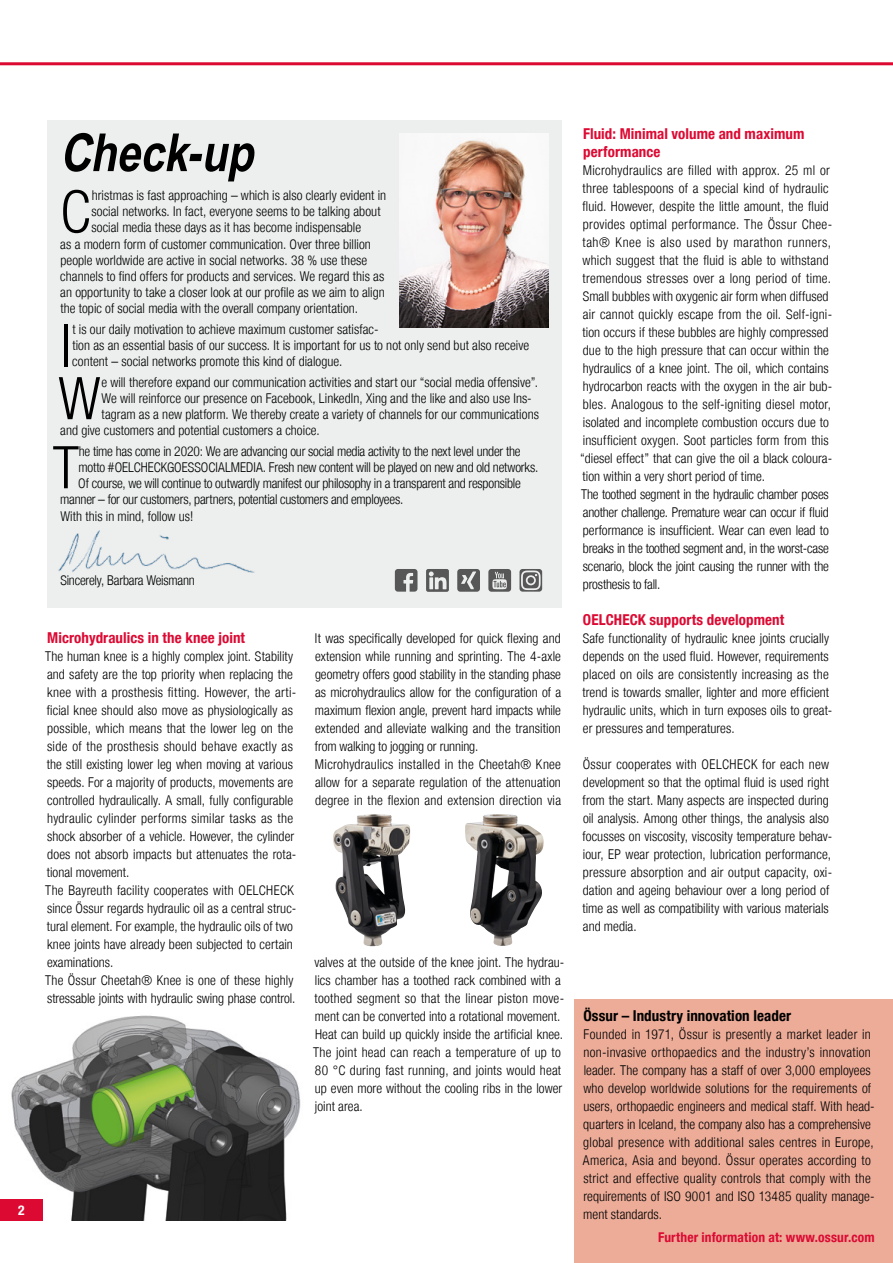
<style>
.page{position:relative;width:893px;height:1263px;background:#fff}
.page>*{position:absolute;margin:0;border:0;box-sizing:border-box;transform-origin:0 0}
.t1{font:300 condensed 58.95px "Helvetica Neue LT";color:#000}
.t2{font:italic 700 52.5px "Arial Narrow";color:#000}
.t3{font:700 condensed 15px/18px "Helvetica Neue LT";letter-spacing:.005em;color:#dc0a33}
.t4{font:700 condensed 15px "Helvetica Neue LT";letter-spacing:.005em;color:#000}
.t5{font:300 condensed 13.5px/18px "Helvetica Neue LT";letter-spacing:.005em;color:#000}
.t6{font:300 condensed 13.5px "Helvetica Neue LT";letter-spacing:-.015em;color:#000}
.t7{font:700 condensed 13.5px "Helvetica Neue LT";letter-spacing:.01em;color:#dc0a33}
.t8{font:700 condensed 13.5px "Helvetica Neue LT";color:#fff}
</style>
<div class="page">
<img style="left:11px;top:1015px;width:290px;height:205px">
<hr style="left:0;top:62px;width:893px;height:3px;background:#dc0a33">
<div style="left:47px;top:120px;width:514px;height:488px;background:#edeeee"></div>
<img style="left:400px;top:133px;width:149px;height:194px">
<img style="left:58px;top:530px;width:197px;height:43px">
<div style="left:574px;top:999px;width:319px;height:264px;background:#ecac98"></div>
<img style="left:333px;top:814px;width:77px;height:132px">
<img style="left:465px;top:814px;width:79px;height:132px">
<div style="left:0;top:1199px;width:43px;height:21px;background:#dc0a33"></div>
<svg style="left:395px;top:569px;width:22px;height:23px"></svg>
<svg style="left:426px;top:569px;width:23px;height:23px"></svg>
<svg style="left:457px;top:569px;width:23px;height:23px"></svg>
<svg style="left:488px;top:569px;width:23px;height:23px"></svg>
<svg style="left:519px;top:569px;width:23px;height:23px"></svg>
<p class="t8" style="left:18px;top:1202px;width:8px">2</p>
<h2 class="t2" style="left:60px;top:113px;width:208px">Check-up</h2>
<h1 class="t1" style="left:60px;top:178px;width:32px">C</h1>
<p class="t5" style="left:92px;top:186px;width:296px">hristmas is fast approaching – which is also clearly evident in</p>
<p class="t5" style="left:92px;top:202px;width:291px">social networks. In fact, everyone seems to be talking about</p>
<p class="t5" style="left:92px;top:219px;width:271px">social media these days as it has become indispensable</p>
<p class="t5" style="left:60px;top:235px;width:312px">as a modern form of customer communication. Over three billion</p>
<p class="t5" style="left:60px;top:251px;width:308px">people worldwide are active in social networks. 38 % use these</p>
<p class="t5" style="left:60px;top:267px;width:326px">channels to find offers for products and services. We regard this as</p>
<p class="t5" style="left:60px;top:283px;width:326px">an opportunity to take a closer look at our profile as we aim to align</p>
<p class="t5" style="left:60px;top:300px;width:299px">the topic of social media with the overall company orientation.</p>
<h1 class="t1" style="left:61px;top:312px;width:12px">I</h1>
<p class="t5" style="left:72px;top:321px;width:458px;line-height:16.2px">t is our daily motivation to achieve maximum customer satisfac-<br>tion as an essential basis of our success. It is important for us to not only send but also receive content – social networks promote this kind of dialogue.</p>
<h1 class="t1" style="left:58px;top:365px;width:44px">W</h1>
<p class="t5" style="left:101px;top:373px;width:438px">e will therefore expand our communication activities and start our “social media offensive”.</p>
<p class="t5" style="left:102px;top:389px;width:432px">We will reinforce our presence on Facebook, LinkedIn, Xing and the like and also use Ins-</p>
<p class="t5" style="left:102px;top:405px;width:439px">tagram as a new platform. We thereby create a variety of channels for our communications</p>
<p class="t5" style="left:60px;top:421px;width:261px">and give customers and potential customers a choice.</p>
<h1 class="t1" style="left:53px;top:434px;width:28px">T</h1>
<p class="t6" style="left:79px;top:443px;width:443px">he time has come in 2020: We are advancing our social media activity to the next level under the</p>
<p class="t6" style="left:79px;top:459px;width:461px">motto #OELCHECKGOESSOCIALMEDIA. Fresh new content will be played on new and old networks.</p>
<p class="t6" style="left:78px;top:476px;width:444px">Of course, we will continue to outwardly manifest our philosophy in a transparent and responsible</p>
<p class="t6" style="left:60px;top:492px;width:344px">manner – for our customers, partners, potential customers and employees.</p>
<p class="t5" style="left:60px;top:507px;width:134px">With this in mind, follow us!</p>
<p class="t6" style="left:60px;top:573px;width:136px">Sincerely, Barbara Weismann</p>
<p class="t3" style="left:47px;top:629px;width:199px">Microhydraulics in the knee joint</p>
<p class="t5" style="left:45px;top:647px;width:253px">The human knee is a highly complex joint. Stability and safety are the top priority when replacing the knee with a prosthesis fitting. However, the arti&shy;ficial knee should also move as physiologically as possible, which means that the lower leg on the side of the prosthesis should behave exactly as the still existing lower leg when moving at various speeds. For a majority of products, movements are controlled hydraulically. A small, fully configurable hydraulic cylinder performs similar tasks as the shock absorber of a vehicle. However, the cylinder does not absorb impacts but attenuates the rota&shy;tional movement.<br>The Bayreuth facility cooperates with OELCHECK since Össur regards hydraulic oil as a central struc&shy;tural element. For example, the hydraulic oils of two knee joints have already been subjected to certain examinations.<br>The Össur Cheetah® Knee is one of these highly stressable joints with hydraulic swing phase control.</p>
<p class="t5" style="left:315px;top:629px;width:248px">It was specifically developed for quick flexing and extension while running and sprinting. The 4-axle geometry offers good stability in the standing phase as microhydraulics allow for the configuration of a maximum flexion angle, prevent hard impacts while extended and alleviate walking and the transition from walking to jogging or running.<br>Microhydraulics installed in the Cheetah® Knee allow for a separate regulation of the attenuation degree in the flexion and extension direction via</p>
<p class="t5" style="left:313px;top:953px;width:253px">valves at the outside of the knee joint. The hydrau&shy;lics chamber has a toothed rack combined with a toothed segment so that the linear piston move&shy;ment can be converted into a rotational movement.<br>Heat can build up quickly inside the artificial knee.<br>The joint head can reach a temperature of up to 80 °C during fast running, and joints would heat up even more without the cooling ribs in the lower joint area.</p>
<p class="t3" style="left:583px;top:125px;width:223px">Fluid: Minimal volume and maximum performance</p>
<p class="t5" style="left:580px;top:161px;width:253px">Microhydraulics are filled with approx. 25 ml or three tablespoons of a special kind of hydraulic fluid. However, despite the little amount, the fluid provides optimal performance. The Össur Chee&shy;tah® Knee is also used by marathon runners, which suggest that the fluid is able to withstand tremendous stresses over a long period of time.<br>Small bubbles with oxygenic air form when diffused air cannot quickly escape from the oil. Self-igni&shy;tion occurs if these bubbles are highly compressed due to the high pressure that can occur within the hydraulics of a knee joint. The oil, which contains hydrocarbon reacts with the oxygen in the air bub&shy;bles. Analogous to the self-igniting diesel motor, isolated and incomplete combustion occurs due to insufficient oxygen. Soot particles form from this “diesel effect” that can give the oil a black coloura&shy;tion within a very short period of time.<br>The toothed segment in the hydraulic chamber poses another challenge. Premature wear can occur if fluid performance is insufficient. Wear can even lead to breaks in the toothed segment and, in the worst-case scenario, block the joint causing the runner with the prosthesis to fall.</p>
<p class="t3" style="left:583px;top:611px;width:203px">OELCHECK supports development</p>
<p class="t5" style="left:582px;top:629px;width:251px">Safe functionality of hydraulic knee joints crucially depends on the used fluid. However, requirements placed on oils are consistently increasing as the trend is towards smaller, lighter and more efficient hydraulic units, which in turn exposes oils to great&shy;er pressures and temperatures.</p>
<p class="t5" style="left:582px;top:755px;width:251px">Össur cooperates with OELCHECK for each new development so that the optimal fluid is used right from the start. Many aspects are inspected during oil analysis. Among other things, the analysis also focusses on viscosity, viscosity temperature behav&shy;iour, EP wear protection, lubrication performance, pressure absorption and air output capacity, oxi&shy;dation and ageing behaviour over a long period of time as well as compatibility with various materials and media.</p>
<p class="t4" style="left:583px;top:1007px;width:209px">Össur – Industry innovation leader</p>
<p class="t5" style="left:583px;top:1025px;width:293px">Founded in 1971, Össur is presently a market leader in non-invasive orthopaedics and the industry’s innovation leader. The company has a staff of over 3,000 employees who develop worldwide solutions for the requirements of users, orthopaedic engineers and medical staff. With head&shy;quarters in Iceland, the company also has a comprehensive global presence with additional sales centres in Europe, America, Asia and beyond. Össur operates according to strict and effective quality controls that comply with the requirements of ISO 9001 and ISO 13485 quality manage&shy;ment standards.</p>
<p class="t7" style="left:658px;top:1229px;width:218px">Further information at: www.ossur.com</p>
</div>
